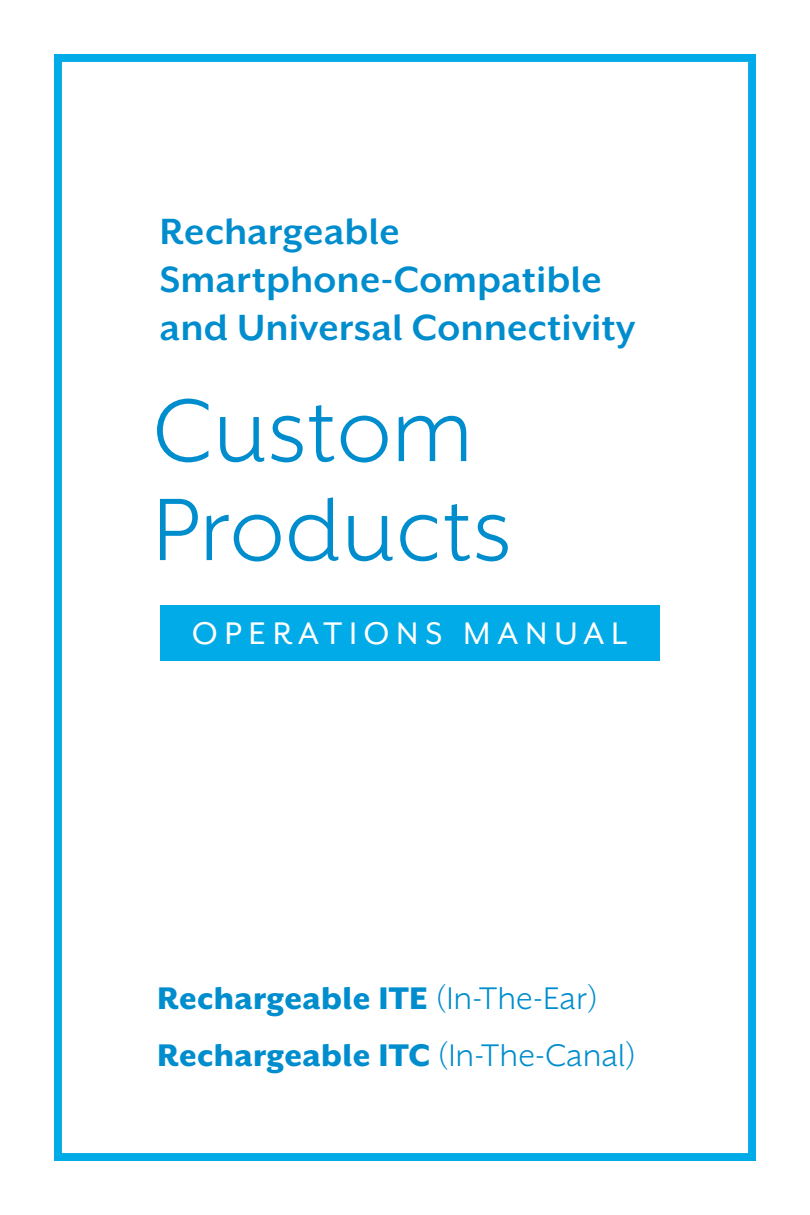
<style>
.page{position:relative;width:810px;height:1215px;background:#fff}
.page>*{position:absolute;margin:0;border:0;box-sizing:border-box;transform-origin:0 0}
.Cover_-_Title{font:102px/99px "Mr Eaves XL San OT";letter-spacing:.01em;color:#008dce}
.Cover_-_Product_type{font:700 42px/48px "Mr Eaves XL San OT";letter-spacing:.01em;color:#008dce}
.Cover_-_Product_type-2{font:800 36px "Mr Eaves XL San OT";letter-spacing:.01em;color:#008dce}
.t1{font:36px "Mr Eaves XL San OT";letter-spacing:.2em;color:#fff}
.s1{font-weight:400}
</style>
<div class="page">
<div style="left:54px;top:54px;width:702px;height:1107px;border:8px solid #00abe7"></div>
<div style="left:160px;top:605px;width:499px;height:56px;background:#00abe7"></div>
<p class="Cover_-_Product_type" style="left:160px;top:207px;width:241px">Rechargeable</p>
<p class="Cover_-_Product_type" style="left:160px;top:255px;width:477px">Smartphone-Compatible and Universal Connectivity</p>
<p class="Cover_-_Title" style="left:153px;top:381px;width:360px">Custom<br>Products</p>
<p class="t1" style="left:192px;top:614px;width:436px">OPERATIONS MANUAL</p>
<p class="Cover_-_Product_type-2" style="left:157px;top:980px;width:442px">Rechargeable ITE <span class="s1">(In-The-Ear)</span></p>
<p class="Cover_-_Product_type-2" style="left:157px;top:1037px;width:481px">Rechargeable ITC <span class="s1">(In-The-Canal)</span></p>
</div>
